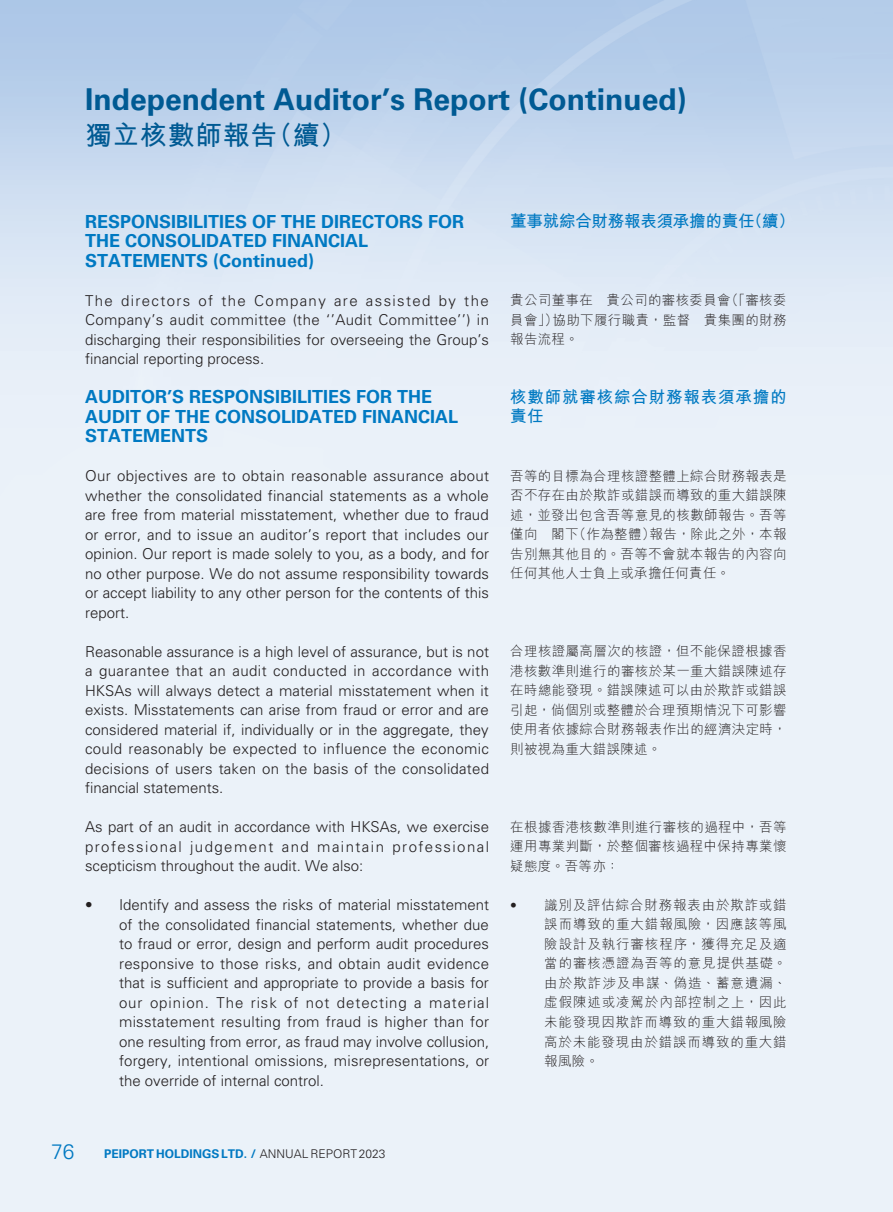
<style>
.page{position:relative;width:893px;height:1212px;background:#fff}
.page>*{position:absolute;margin:0;border:0;box-sizing:border-box;transform-origin:0 0}
.t1{font:700 30px "Univers LT Std";color:#005a93}
.t2{font:700 27px "M Hei HK";letter-spacing:.02em;color:#005a93}
.t3{font:300 21px "Univers LT Std";color:#0079c2}
._01_H1_E{font:700 18px/19.5px "Univers LT Std";color:#0079c2}
._001_H1_C{font:700 16.5px "M Hei HK";letter-spacing:-.015em;color:#0079c2}
._001_H1_C-2{font:700 16.5px/19.5px "M Hei HK";letter-spacing:.035em;color:#0079c2}
._00_txt_E{font:300 15px/19.5px "Univers LT Std";color:#231f20;text-align:justify}
._000_txt_C{font:300 13.5px/19.5px "M Hei HK";letter-spacing:.025em;color:#231f20;text-align:justify}
.t4{font:700 12px "Univers LT Std";color:#0079c2}
.s1{font-family:"Univers LT Std"}
.s2{font-weight:300;color:#231f20}
</style>
<div class="page">
<h1 class="t1" style="left:85px;top:82px;width:603px">Independent Auditor’s Report (Continued)</h1>
<h2 class="t2" style="left:85px;top:116px;width:263px">獨立核數師報告（續）</h2>
<p class="_01_H1_E" style="left:85px;top:212px;width:381px">RESPONSIBILITIES OF THE DIRECTORS FOR<br>THE CONSOLIDATED FINANCIAL<br>STATEMENTS (Continued)</p>
<p class="_00_txt_E" style="left:85px;top:290px;width:405px">The directors of the Company are assisted by the Company’s audit committee (the ‘’Audit Committee’’) in discharging their responsibilities for overseeing the Group’s financial reporting process.</p>
<p class="_01_H1_E" style="left:85px;top:387px;width:375px">AUDITOR’S RESPONSIBILITIES FOR THE<br>AUDIT OF THE CONSOLIDATED FINANCIAL<br>STATEMENTS</p>
<p class="_00_txt_E" style="left:85px;top:466px;width:406px">Our objectives are to obtain reasonable assurance about whether the consolidated financial statements as a whole are free from material misstatement, whether due to fraud or error, and to issue an auditor’s report that includes our opinion. Our report is made solely to you, as a body, and for no other purpose. We do not assume responsibility towards or accept liability to any other person for the contents of this report.</p>
<p class="_00_txt_E" style="left:85px;top:641px;width:406px">Reasonable assurance is a high level of assurance, but is not a guarantee that an audit conducted in accordance with HKSAs will always detect a material misstatement when it exists. Misstatements can arise from fraud or error and are considered material if, individually or in the aggregate, they could reasonably be expected to influence the economic decisions of users taken on the basis of the consolidated financial statements.</p>
<p class="_00_txt_E" style="left:85px;top:817px;width:406px">As part of an audit in accordance with HKSAs, we exercise professional judgement and maintain professional scepticism throughout the audit. We also:</p>
<p class="_00_txt_E" style="left:119px;top:895px;width:372px;text-indent:-34px">• Identify and assess the risks of material misstatement of the consolidated financial statements, whether due to fraud or error, design and perform audit procedures responsive to those risks, and obtain audit evidence that is sufficient and appropriate to provide a basis for our opinion. The risk of not detecting a material misstatement resulting from fraud is higher than for one resulting from error, as fraud may involve collusion, forgery, intentional omissions, misrepresentations, or the override of internal control.</p>
<p class="_001_H1_C" style="left:510px;top:209px;width:286px">董事就綜合財務報表須承擔的責任（續）</p>
<p class="_000_txt_C" style="left:510px;top:290px;width:278px">貴公司董事在 貴公司的審核委員會（「審核委員會」）協助下履行職責，監督 貴集團的財務報告流程。</p>
<p class="_001_H1_C-2" style="left:510px;top:386px;width:278px">核數師就審核綜合財務報表須承擔的責任</p>
<p class="_000_txt_C" style="left:510px;top:466px;width:278px">吾等的目標為合理核證整體上綜合財務報表是否不存在由於欺詐或錯誤而導致的重大錯誤陳述，並發出包含吾等意見的核數師報告。吾等僅向 閣下（作為整體）報告，除此之外，本報告別無其他目的。吾等不會就本報告的內容向任何其他人士負上或承擔任何責任。</p>
<p class="_000_txt_C" style="left:510px;top:641px;width:278px">合理核證屬高層次的核證，但不能保證根據香港核數準則進行的審核於某一重大錯誤陳述存在時總能發現。錯誤陳述可以由於欺詐或錯誤引起，倘個別或整體於合理預期情況下可影響使用者依據綜合財務報表作出的經濟決定時，則被視為重大錯誤陳述。</p>
<p class="_000_txt_C" style="left:510px;top:817px;width:278px">在根據香港核數準則進行審核的過程中，吾等運用專業判斷，於整個審核過程中保持專業懷疑態度。吾等亦：</p>
<p class="_000_txt_C" style="left:544px;top:895px;width:244px;text-indent:-34px"><span class="s1">•</span> 識別及評估綜合財務報表由於欺詐或錯誤而導致的重大錯報風險，因應該等風險設計及執行審核程序，獲得充足及適當的審核憑證為吾等的意見提供基礎。由於欺詐涉及串謀、偽造、蓄意遺漏、虛假陳述或凌駕於內部控制之上，因此未能發現因欺詐而導致的重大錯報風險高於未能發現由於錯誤而導致的重大錯報風險。</p>
<h3 class="t3" style="left:51px;top:1138px;width:25px">76</h3>
<p class="t4" style="left:104px;top:1147px;width:283px">PEIPORT HOLDINGS LTD. / <span class="s2">ANNUAL REPORT 2023</span></p>
</div>
